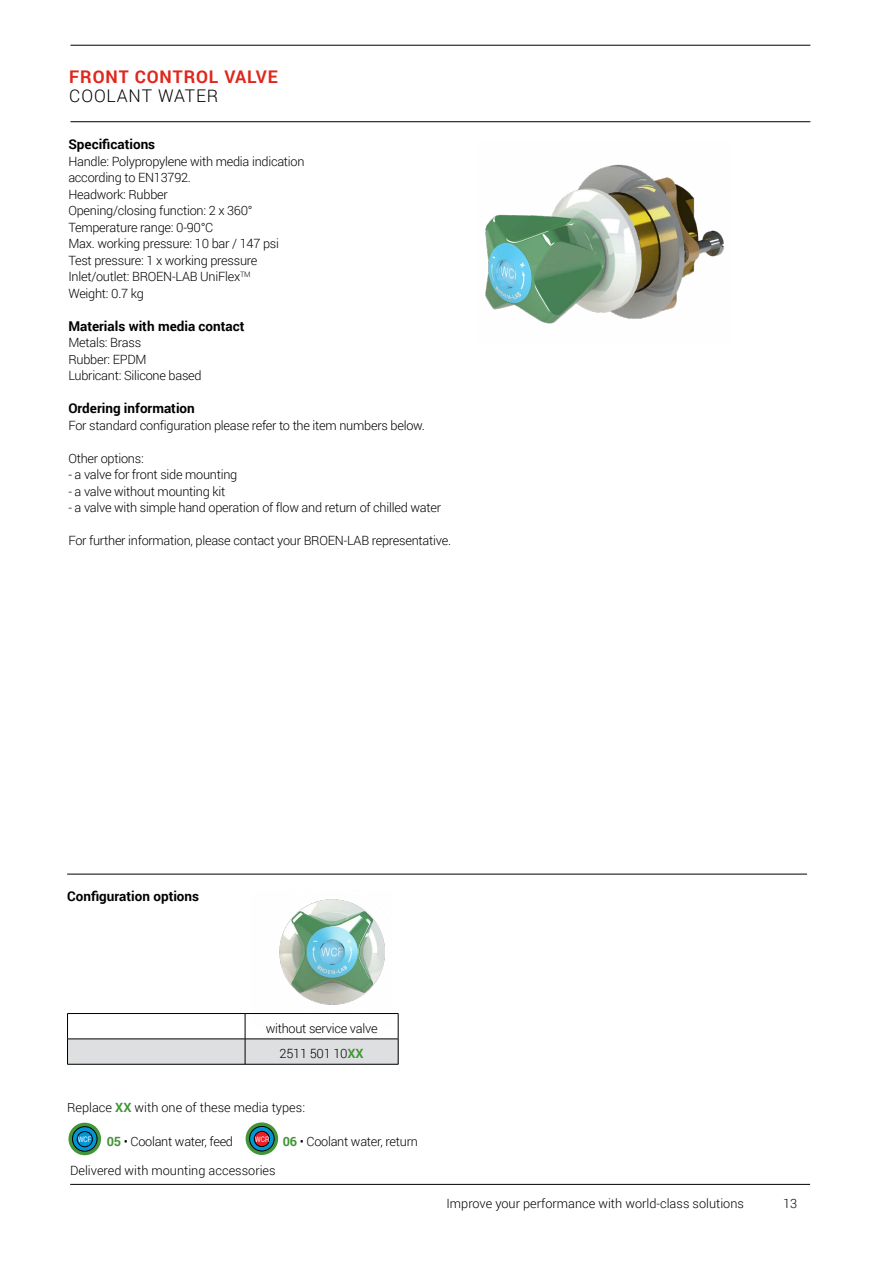
<style>
.page{position:relative;width:893px;height:1263px;background:#fff}
.page>*{position:absolute;margin:0;border:0;box-sizing:border-box;transform-origin:0 0}
.t1{font:700 17.4px "Roboto";letter-spacing:.05em;color:#df271c}
.t2{font:300 17.4px "Roboto";letter-spacing:.05em;color:#000}
.t3{font:700 13.5px "Roboto";color:#000}
.t4{font:300 12.75px/16.5px "Roboto";letter-spacing:-.02em;color:#000}
.t5{font:300 12.75px "Roboto";color:#000}
.t6{font:7.5px "Helvetica";letter-spacing:-.005em;color:#fff;scale:.77 1}
.s1{font-weight:700;color:#439539}
</style>
<div class="page">
<hr style="left:70px;top:121px;width:740px;height:1px;background:#000">
<hr style="left:70px;top:45px;width:740px;height:1px;background:#000">
<hr style="left:70px;top:1184px;width:740px;height:1px;background:#000">
<div style="left:68px;top:1039px;width:177px;height:25px;background:#dedfe0"></div>
<div style="left:245px;top:1039px;width:153px;height:25px;background:#dedfe0"></div>
<hr style="left:67px;top:1013px;width:178px;height:1px;background:#000">
<hr style="left:245px;top:1013px;width:153px;height:1px;background:#000">
<hr style="left:67px;top:1039px;width:178px;height:1px;background:#000">
<hr style="left:245px;top:1039px;width:153px;height:1px;background:#000">
<svg style="left:67px;top:1014px;width:1px;height:50px"></svg>
<svg style="left:245px;top:1014px;width:1px;height:50px"></svg>
<svg style="left:398px;top:1014px;width:1px;height:50px"></svg>
<hr style="left:67px;top:1064px;width:178px;height:1px;background:#000">
<hr style="left:245px;top:1064px;width:153px;height:1px;background:#000">
<hr style="left:67px;top:874px;width:740px;height:1px;background:#000">
<img style="left:485px;top:164px;width:239px;height:160px">
<img style="left:279px;top:899px;width:106px;height:106px">
<svg style="left:68px;top:1123px;width:33px;height:32px"></svg>
<svg style="left:72px;top:1127px;width:25px;height:24px"></svg>
<div style="left:72px;top:1126px;width:25px;height:25px;border:1px solid #000;border-radius:50%"></div>
<div style="left:77px;top:1131px;width:15px;height:16px;background:#0096d6;border-radius:50%"></div>
<div style="left:77px;top:1131px;width:16px;height:16px;border:1px solid #000;border-radius:50%"></div>
<svg style="left:246px;top:1122px;width:32px;height:33px"></svg>
<svg style="left:250px;top:1126px;width:24px;height:25px"></svg>
<div style="left:249px;top:1126px;width:25px;height:25px;border:1px solid #000;border-radius:50%"></div>
<div style="left:254px;top:1131px;width:15px;height:15px;background:#ed1d24;border-radius:50%"></div>
<div style="left:254px;top:1131px;width:16px;height:16px;border:1px solid #000;border-radius:50%"></div>
<h1 class="t1" style="left:69px;top:64px;width:210px">FRONT CONTROL VALVE</h1>
<h1 class="t2" style="left:69px;top:84px;width:151px">COOLANT WATER</h1>
<p class="t3" style="left:68px;top:135px;width:88px">Specifications</p>
<p class="t4" style="left:68px;top:152px;width:238px">Handle: Polypropylene with media indication according to EN13792.<br>Headwork: Rubber<br>Opening/closing function: 2 x 360°<br>Temperature range: 0-90°C<br>Max. working pressure: 10 bar / 147 psi<br>Test pressure: 1 x working pressure<br>Inlet/outlet: BROEN-LAB UniFlex<sup>TM<br></sup>Weight: 0.7 kg</p>
<p class="t3" style="left:68px;top:316px;width:178px">Materials with media contact</p>
<p class="t4" style="left:68px;top:334px;width:135px">Metals: Brass<br>Rubber: EPDM<br>Lubricant: Silicone based</p>
<p class="t3" style="left:68px;top:399px;width:128px">Ordering information</p>
<p class="t4" style="left:68px;top:416px;width:358px">For standard configuration please refer to the item numbers below.</p>
<p class="t4" style="left:68px;top:449px;width:77px">Other options:</p>
<p class="t4" style="left:68px;top:466px;width:171px">- a valve for front side mounting</p>
<p class="t4" style="left:68px;top:482px;width:158px">- a valve without mounting kit</p>
<p class="t4" style="left:68px;top:499px;width:374px">- a valve with simple hand operation of flow and return of chilled water</p>
<p class="t4" style="left:68px;top:532px;width:384px">For further information, please contact your BROEN-LAB representative.</p>
<p class="t3" style="left:67px;top:887px;width:133px">Configuration options</p>
<p class="t4" style="left:266px;top:1015px;width:113px;line-height:25.3px;text-align:center">without service valve<br>2511 501 10<span class="s1">XX</span></p>
<p class="t5" style="left:67px;top:1098px;width:239px">Replace <span class="s1">XX</span> with one of these media types:</p>
<p class="t4" style="left:107px;top:1133px;width:128px"><span class="s1">05</span> • Coolant water, feed</p>
<p class="t4" style="left:283px;top:1133px;width:137px"><span class="s1">06</span> • Coolant water, return</p>
<p class="t6" style="left:78px;top:1134px;width:19px">WCF</p>
<p class="t6" style="left:255px;top:1133px;width:20px">WCR</p>
<p class="t5" style="left:70px;top:1161px;width:207px">Delivered with mounting accessories</p>
<p class="t5" style="left:446px;top:1194px;width:299px">Improve your performance with world-class solutions</p>
<p class="t4" style="left:783px;top:1195px;width:16px">13</p>
</div>
